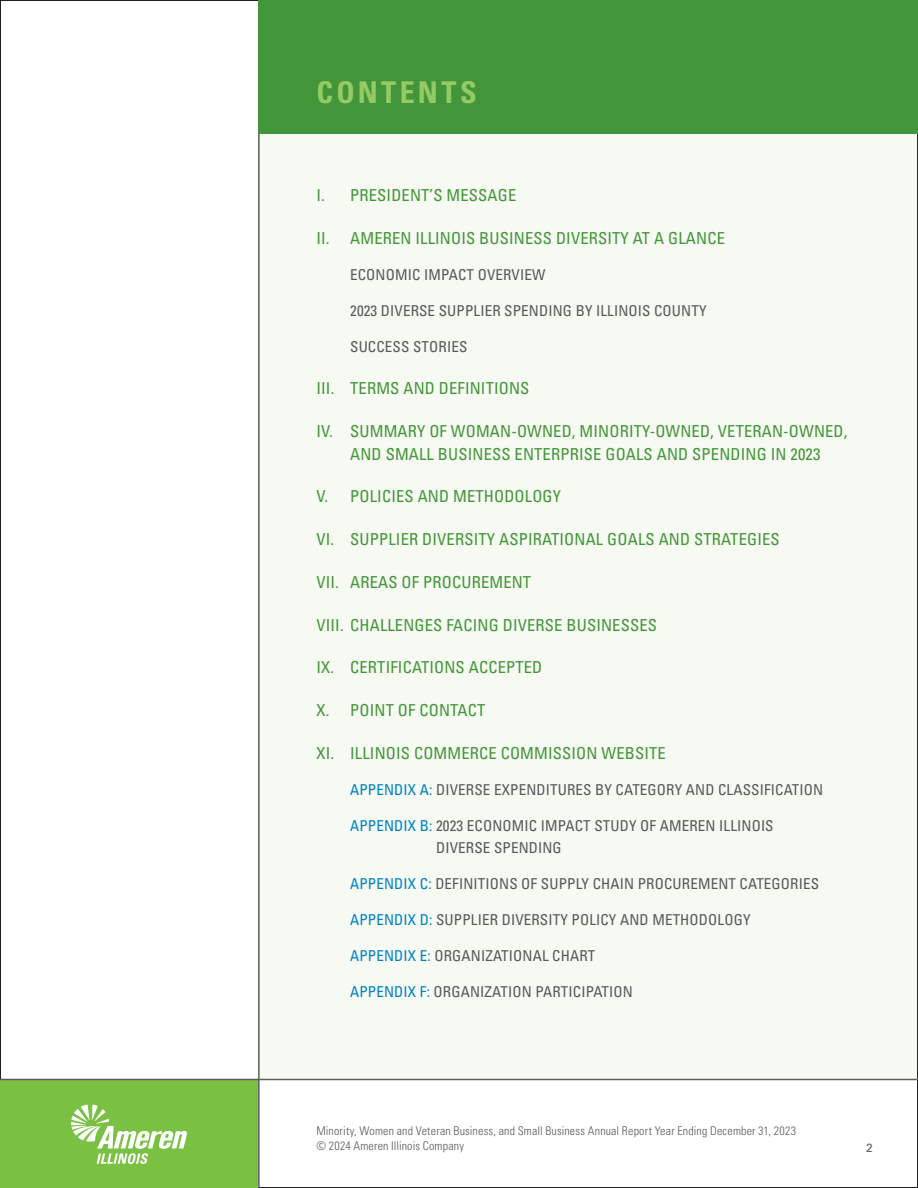
<style>
.page{position:relative;width:918px;height:1188px;background:#fff}
.page>*{position:absolute;margin:0;border:0;box-sizing:border-box;transform-origin:0 0}
.t1{font:700 condensed 30px "Univers LT Std";letter-spacing:.12em;color:#95cb64}
.t2{font:condensed 16.5px/22.5px "Univers LT Std";letter-spacing:.01em;color:#439539;text-align:center}
.t3{font:condensed 15px/22.5px "Univers LT Std";letter-spacing:.01em;color:#58595b}
.t4{font:300 condensed 12px/15px "Univers LT Std";letter-spacing:.015em;color:#58595b}
.t5{font:12px "Univers LT Std";color:#58595b}
.s1{color:#0081c6}
</style>
<div class="page">
<div style="left:0;top:1079px;width:258px;height:109px;background:#7ac143"></div>
<hr style="left:0;top:1079px;width:918px;height:1px;background:#58595b">
<hr style="left:258px;top:0;width:2px;height:1188px;background:#58595b">
<div style="left:258px;top:0;width:660px;height:1080px;background:#f6faf2"></div>
<div style="left:258px;top:0;width:660px;height:134px;background:#439539"></div>
<svg style="left:71px;top:1105px;width:116px;height:59px"></svg>
<h1 class="t1" style="left:316px;top:74px;width:162px">CONTENTS</h1>
<p class="t2" style="left:316px;top:184px;width:201px">I. PRESIDENT’S MESSAGE</p>
<p class="t2" style="left:316px;top:226px;width:410px">II. AMEREN ILLINOIS BUSINESS DIVERSITY AT A GLANCE</p>
<p class="t3" style="left:350px;top:263px;width:197px">ECONOMIC IMPACT OVERVIEW</p>
<p class="t3" style="left:350px;top:299px;width:358px">2023 DIVERSE SUPPLIER SPENDING BY ILLINOIS COUNTY</p>
<p class="t3" style="left:350px;top:335px;width:119px">SUCCESS STORIES</p>
<p class="t2" style="left:316px;top:377px;width:215px">III. TERMS AND DEFINITIONS</p>
<p class="t2" style="left:316px;top:420px;width:533px">IV. SUMMARY OF WOMAN-OWNED, MINORITY-OWNED, VETERAN-OWNED,<br>AND SMALL BUSINESS ENTERPRISE GOALS AND SPENDING IN 2023</p>
<p class="t2" style="left:316px;top:485px;width:246px">V. POLICIES AND METHODOLOGY</p>
<p class="t2" style="left:316px;top:528px;width:465px">VI. SUPPLIER DIVERSITY ASPIRATIONAL GOALS AND STRATEGIES</p>
<p class="t2" style="left:316px;top:571px;width:216px">VII. AREAS OF PROCUREMENT</p>
<p class="t2" style="left:316px;top:613px;width:342px">VIII. CHALLENGES FACING DIVERSE BUSINESSES</p>
<p class="t2" style="left:316px;top:656px;width:227px">IX. CERTIFICATIONS ACCEPTED</p>
<p class="t2" style="left:316px;top:699px;width:170px">X. POINT OF CONTACT</p>
<p class="t2" style="left:316px;top:742px;width:351px">XI. ILLINOIS COMMERCE COMMISSION WEBSITE</p>
<p class="t3" style="left:350px;top:778px;width:474px"><span class="s1">APPENDIX A:</span> DIVERSE EXPENDITURES BY CATEGORY AND CLASSIFICATION</p>
<p class="t3" style="left:436px;top:814px;width:339px;text-indent:-86px"><span class="s1">APPENDIX B:</span> 2023 ECONOMIC IMPACT STUDY OF AMEREN ILLINOIS<br>DIVERSE SPENDING</p>
<p class="t3" style="left:350px;top:873px;width:470px"><span class="s1">APPENDIX C:</span> DEFINITIONS OF SUPPLY CHAIN PROCUREMENT CATEGORIES</p>
<p class="t3" style="left:350px;top:909px;width:402px"><span class="s1">APPENDIX D:</span> SUPPLIER DIVERSITY POLICY AND METHODOLOGY</p>
<p class="t3" style="left:350px;top:945px;width:247px"><span class="s1">APPENDIX E:</span> ORGANIZATIONAL CHART</p>
<p class="t3" style="left:350px;top:981px;width:284px"><span class="s1">APPENDIX F:</span> ORGANIZATION PARTICIPATION</p>
<p class="t4" style="left:316px;top:1124px;width:481px">Minority, Women and Veteran Business, and Small Business Annual Report Year Ending December 31, 2023 © 2024 Ameren Illinois Company</p>
<p class="t5" style="left:866px;top:1141px;width:8px">2</p>
</div>
